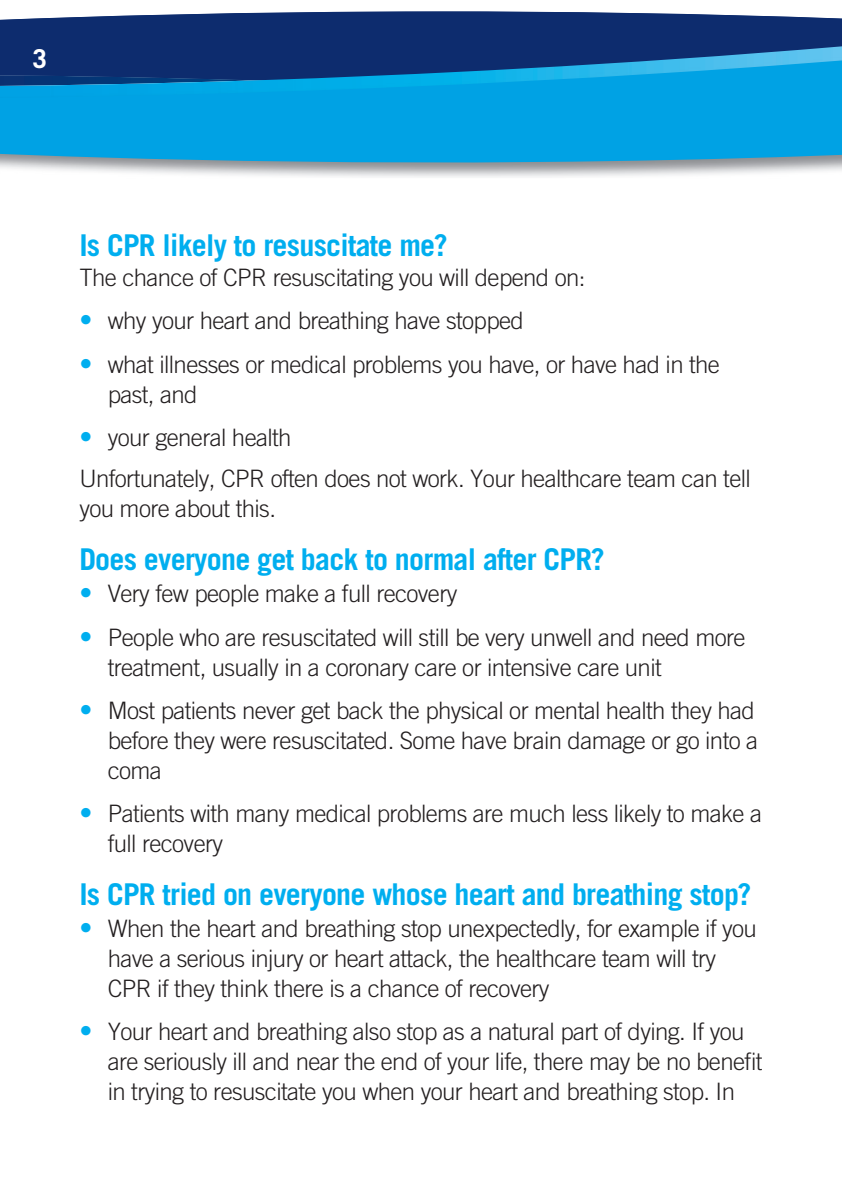
<style>
.page{position:relative;width:842px;height:1191px;background:#fff}
.page>*{position:absolute;margin:0;border:0;box-sizing:border-box;transform-origin:0 0}
.t1{font:700 30px "Trade Gothic LT Com";letter-spacing:-.025em;color:#00aeef}
.t2{font:700 26px "Trade Gothic LT Com";color:#fff}
.t3{font:300 24px/30px "Trade Gothic LT Com";letter-spacing:-.025em;color:#231f20}
.s1{font-size:26px;color:#00aeef}
</style>
<div class="page">
<svg style="left:0;top:11px;width:842px;height:166px;background:#1f80b9"></svg>
<p class="t2" style="left:32px;top:43px;width:16px">3</p>
<p class="t1" style="left:79px;top:227px;width:370px">Is CPR likely to resuscitate me?</p>
<p class="t3" style="left:79px;top:262px;width:508px">The chance of CPR resuscitating you will depend on:</p>
<p class="t3" style="left:79px;top:305px;width:446px"><span class="s1">•</span> why your heart and breathing have stopped</p>
<p class="t3" style="left:108px;top:349px;width:614px;text-indent:-28px"><span class="s1">•</span> what illnesses or medical problems you have, or have had in the past, and</p>
<p class="t3" style="left:79px;top:416px;width:673px;line-height:41.4px"><span class="s1">•</span> your general health<br>Unfortunately, CPR often does not work. Your healthcare team can tell</p>
<p class="t3" style="left:79px;top:493px;width:198px">you more about this.</p>
<p class="t1" style="left:79px;top:541px;width:527px">Does everyone get back to normal after CPR?</p>
<p class="t3" style="left:79px;top:578px;width:380px"><span class="s1">•</span> Very few people make a full recovery</p>
<p class="t3" style="left:108px;top:621px;width:639px;text-indent:-28px"><span class="s1">•</span> People who are resuscitated will still be very unwell and need more treatment, usually in a coronary care or intensive care unit</p>
<p class="t3" style="left:108px;top:695px;width:652px;text-indent:-28px"><span class="s1">•</span> Most patients never get back the physical or mental health they had before they were resuscitated. Some have brain damage or go into a coma</p>
<p class="t3" style="left:108px;top:798px;width:656px;text-indent:-28px"><span class="s1">•</span> Patients with many medical problems are much less likely to make a full recovery</p>
<p class="t1" style="left:79px;top:875px;width:674px">Is CPR tried on everyone whose heart and breathing stop?</p>
<p class="t3" style="left:108px;top:913px;width:651px;text-indent:-28px"><span class="s1">•</span> When the heart and breathing stop unexpectedly, for example if you have a serious injury or heart attack, the healthcare team will try<br>CPR if they think there is a chance of recovery</p>
<p class="t3" style="left:108px;top:1016px;width:656px;text-indent:-28px"><span class="s1">•</span> Your heart and breathing also stop as a natural part of dying. If you are seriously ill and near the end of your life, there may be no benefit in trying to resuscitate you when your heart and breathing stop. In</p>
</div>
